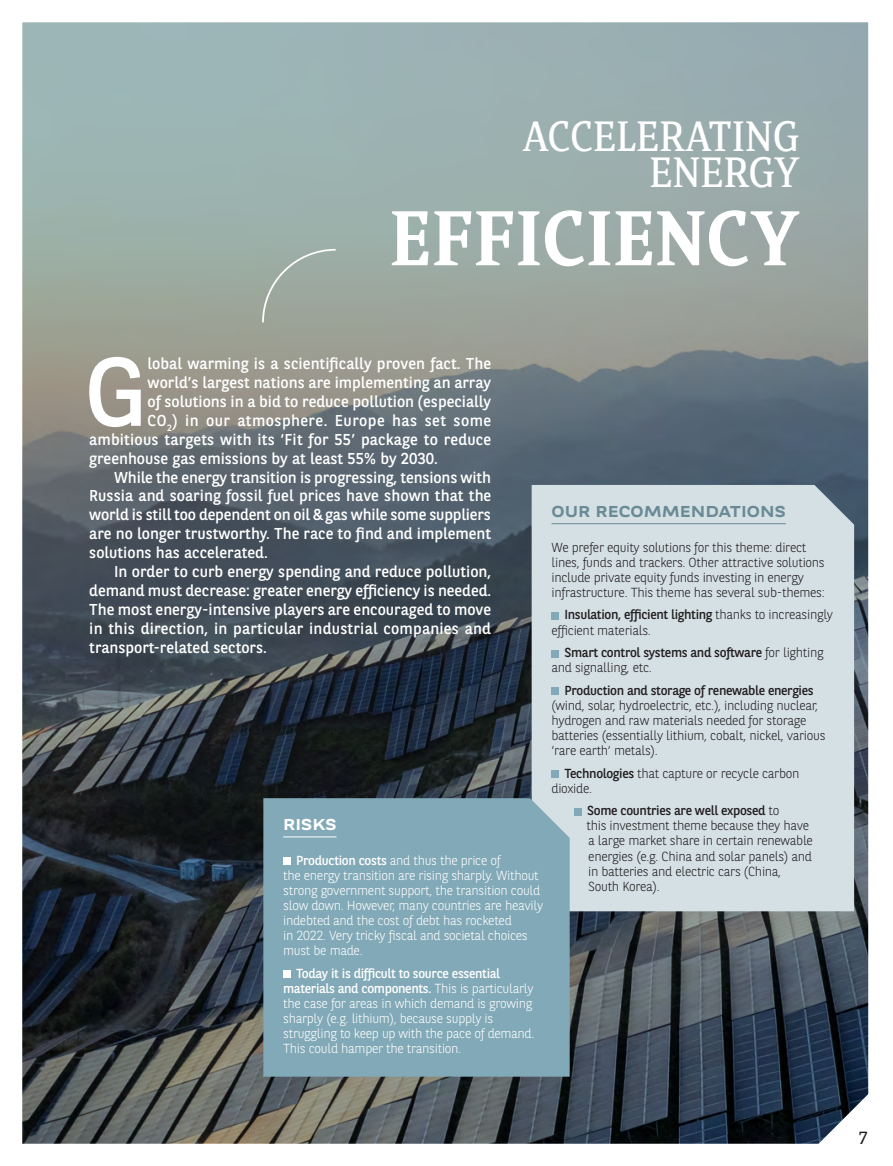
<style>
.page{position:relative;width:893px;height:1166px;background:#fff}
.page>*{position:absolute;margin:0;border:0;box-sizing:border-box;transform-origin:0 0}
.INTRO_TX_Lettrine{font:96.77px "BNPP Sans";color:#fff}
.Titre{font:700 77px "BNPP Serif";color:#fff}
.Titre-2{font:42px/36.8px "BNPP Serif";color:#fff;text-align:right}
.t1{font:17.5px "BNPP Serif";color:#231f20}
.INTRO_TX{font:15.75px/18.9px "BNPP Sans";color:#fff;text-align:justify}
.INTRO_TX_Lettrine-2{font:15.75px "BNPP Sans";color:#fff}
.INTRO_TX_Lettrine-3{font:15.75px "BNPP Sans";letter-spacing:.025em;color:#fff}
.CADRE_Titre_Gris{font:700 15.75px "BNPP Expanded Sans";color:#6a8a96}
.CADRE_Titre_Blanc{font:700 15.75px "BNPP Expanded Sans";color:#fff}
.Cadre_TX_Noir{font:300 13.12px/15px "BNPP Sans";letter-spacing:-.025em;color:#231f20}
.Cadre_TX_Noir_Blanc{font:300 13.12px/15px "BNPP Sans";letter-spacing:-.025em;color:#fff}
.Cadre_TX_Noir-2{font:13.12px/15px "BNPP Sans";letter-spacing:-.025em;color:#231f20}
.s1{font-weight:400}
.s2{font-weight:300}
</style>
<div class="page">
<img style="left:22px;top:22px;width:846px;height:1121px">
<svg style="left:261px;top:248px;width:76px;height:76px;background:#9faba2"></svg>
<div style="left:532px;top:485px;width:322px;height:426px;background:#d5e0e5"></div>
<hr style="left:551px;top:523px;width:235px;height:1px;background:#6a8a96">
<div style="left:551px;top:612px;width:7px;height:7px;background:#82a9b7"></div>
<div style="left:551px;top:650px;width:7px;height:7px;background:#82a9b7"></div>
<div style="left:551px;top:688px;width:7px;height:7px;background:#82a9b7"></div>
<div style="left:551px;top:770px;width:7px;height:7px;background:#82a9b7"></div>
<div style="left:574px;top:808px;width:7px;height:7px;background:#82a9b7"></div>
<div style="left:263px;top:798px;width:307px;height:278px;background:#82a9b7"></div>
<hr style="left:283px;top:836px;width:54px;height:1px;background:#fff">
<div style="left:283px;top:858px;width:7px;height:7px;background:#fff"></div>
<div style="left:283px;top:971px;width:7px;height:7px;background:#fff"></div>
<p class="Titre-2" style="left:523px;top:114px;width:279px">ACCELERATING<br>ENERGY</p>
<p class="Titre" style="left:389px;top:180px;width:412px">EFFICIENCY</p>
<p class="INTRO_TX_Lettrine" style="left:85px;top:326px;width:64px">G</p>
<p class="INTRO_TX_Lettrine-2" style="left:148px;top:353px;width:345px">lobal warming is a scientifically proven fact. The</p>
<p class="INTRO_TX_Lettrine-2" style="left:148px;top:372px;width:345px">world’s largest nations are implementing an array</p>
<p class="INTRO_TX_Lettrine-2" style="left:148px;top:391px;width:345px">of solutions in a bid to reduce pollution (especially</p>
<p class="INTRO_TX_Lettrine-3" style="left:148px;top:410px;width:345px">CO<sub>2</sub>) in our atmosphere. Europe has set some</p>
<p class="INTRO_TX_Lettrine-2" style="left:89px;top:428px;width:403px">ambitious targets with its ‘Fit for 55’ package to reduce</p>
<p class="INTRO_TX_Lettrine-2" style="left:89px;top:447px;width:350px">greenhouse gas emissions by at least 55% by 2030.</p>
<p class="INTRO_TX" style="left:89px;top:467px;width:404px;text-indent:25px">While the energy transition is progressing, tensions with Russia and soaring fossil fuel prices have shown that the world is still too dependent on oil &amp; gas while some suppliers are no longer trustworthy. The race to find and implement solutions has accelerated.</p>
<p class="INTRO_TX" style="left:89px;top:561px;width:403px;text-indent:25px">In order to curb energy spending and reduce pollution, demand must decrease: greater energy efficiency is needed.<br>The most energy-intensive players are encouraged to move in this direction, in particular industrial companies and transport-related sectors.</p>
<p class="CADRE_Titre_Blanc" style="left:283px;top:814px;width:55px">RISKS</p>
<p class="Cadre_TX_Noir_Blanc" style="left:283px;top:852px;width:262px;text-indent:13px"><span class="s1">Production costs</span> and thus the price of<br>the energy transition are rising sharply. Without strong government support, the transition could slow down. However, many countries are heavily indebted and the cost of debt has rocketed<br>in 2022. Very tricky fiscal and societal choices must be made.</p>
<p class="Cadre_TX_Noir_Blanc" style="left:283px;top:965px;width:253px;text-indent:13px"><span class="s1">Today it is difficult to source essential materials and components.</span> This is particularly the case for areas in which demand is growing sharply (e.g. lithium), because supply is struggling to keep up with the pace of demand.<br>This could hamper the transition.</p>
<p class="CADRE_Titre_Gris" style="left:551px;top:500px;width:236px">OUR RECOMMENDATIONS</p>
<p class="Cadre_TX_Noir" style="left:551px;top:539px;width:275px">We prefer equity solutions for this theme: direct lines, funds and trackers. Other attractive solutions include private equity funds investing in energy infrastructure. This theme has several sub-themes:</p>
<p class="Cadre_TX_Noir" style="left:551px;top:607px;width:283px;text-indent:13px"><span class="s1">Insulation, efficient lighting</span> thanks to increasingly efficient materials.</p>
<p class="Cadre_TX_Noir-2" style="left:551px;top:644px;width:274px;text-indent:13px">Smart control systems and software <span class="s2">for lighting and signalling, etc.</span></p>
<p class="Cadre_TX_Noir" style="left:551px;top:682px;width:276px;text-indent:13px"><span class="s1">Production and storage of renewable energies </span>(wind, solar, hydroelectric, etc.), including nuclear, hydrogen and raw materials needed for storage batteries (essentially lithium, cobalt, nickel, various ‘rare earth‘ metals).</p>
<p class="Cadre_TX_Noir" style="left:551px;top:765px;width:249px;text-indent:13px"><span class="s1">Technologies</span> that capture or recycle carbon dioxide.</p>
<p class="Cadre_TX_Noir" style="left:586px;top:802px;width:228px"><span class="s1">Some countries are well exposed</span> to<br>this investment theme because they have a large market share in certain renewable energies (e.g. China and solar panels) and in batteries and electric cars (China, South Korea).</p>
<h3 class="t1" style="left:858px;top:1124px;width:11px">7</h3>
</div>
